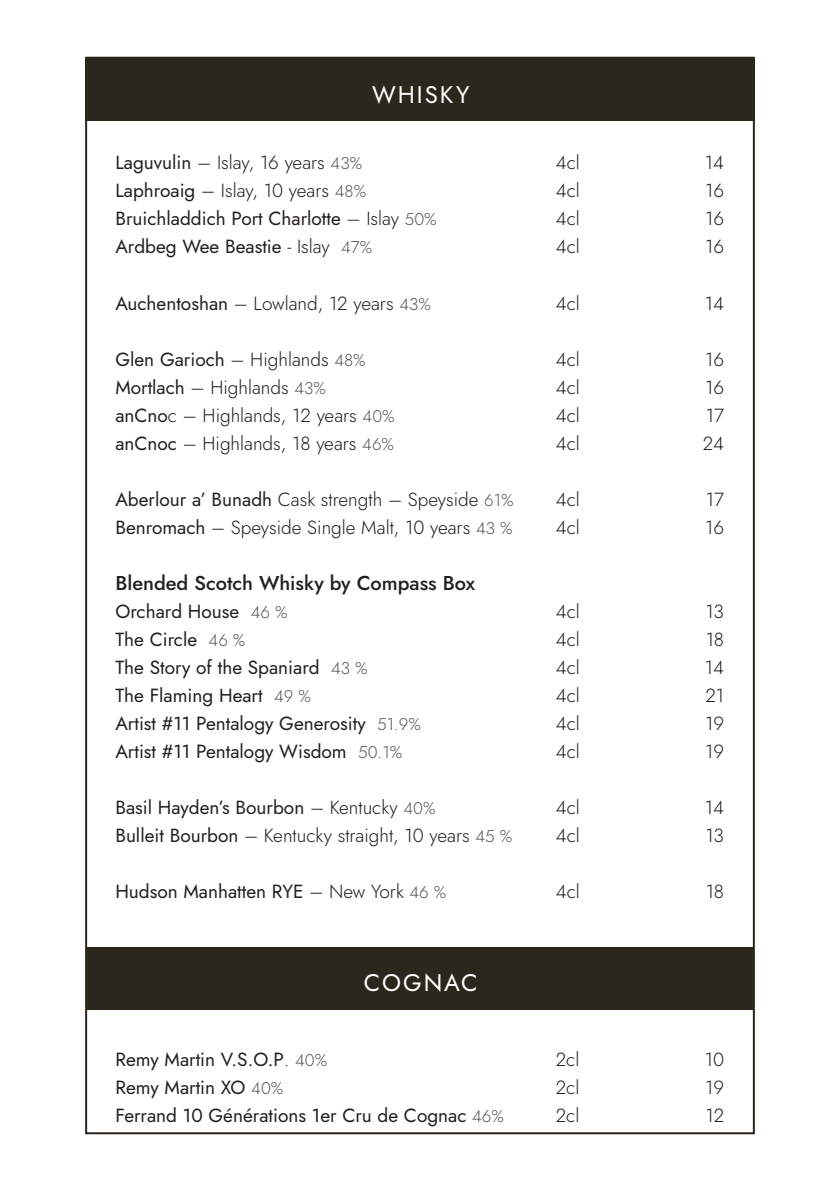
<style>
.page{position:relative;width:840px;height:1191px;background:#fff}
.page>*{position:absolute;margin:0;border:0;box-sizing:border-box;transform-origin:0 0}
.t1{font:24px "Jost";letter-spacing:.08em;color:#fff}
.Grundtext{font:500 20px "Jost";color:#231f20}
.Grundtext-2{font:300 19px "Jost";color:#231f20}
.Grundtext-3{font:19px "Jost";color:#231f20}
.s1{font-weight:400}
.s2{font-size:17px;color:#57585a}
.s3{font-weight:300}
.s4{font-weight:300;font-size:17px;color:#57585a}
</style>
<div class="page">
<div style="left:87px;top:947px;width:665px;height:62px;background:#2b271d"></div>
<div style="left:85px;top:59px;width:669px;height:62px;background:#2b271d"></div>
<p class="t1" style="left:372px;top:78px;width:99px">WHISKY</p>
<p class="Grundtext-2" style="left:115px;top:150px;width:248px"><span class="s1">Laguvulin</span> – Islay, 16 years <span class="s2">43%</span></p>
<p class="Grundtext-2" style="left:555px;top:150px;width:25px">4cl</p>
<p class="Grundtext-2" style="left:704px;top:150px;width:21px">14</p>
<p class="Grundtext-2" style="left:115px;top:178px;width:252px"><span class="s1">Laphroaig</span> – Islay, 10 years <span class="s2">48%</span></p>
<p class="Grundtext-2" style="left:555px;top:178px;width:25px">4cl</p>
<p class="Grundtext-2" style="left:704px;top:178px;width:20px">16</p>
<p class="Grundtext-3" style="left:115px;top:206px;width:322px">Bruichladdich Port Charlotte <span class="s3">– Islay</span> <span class="s4">50%</span></p>
<p class="Grundtext-2" style="left:555px;top:206px;width:25px">4cl</p>
<p class="Grundtext-2" style="left:704px;top:206px;width:20px">16</p>
<p class="Grundtext-3" style="left:115px;top:234px;width:258px">Ardbeg Wee Beastie <span class="s3">- Islay</span> <span class="s4">47%</span></p>
<p class="Grundtext-2" style="left:555px;top:234px;width:25px">4cl</p>
<p class="Grundtext-2" style="left:704px;top:234px;width:20px">16</p>
<p class="Grundtext-2" style="left:115px;top:290px;width:317px"><span class="s1">Auchentoshan</span> – Lowland, 12 years <span class="s2">43%</span></p>
<p class="Grundtext-2" style="left:555px;top:290px;width:25px">4cl</p>
<p class="Grundtext-2" style="left:704px;top:290px;width:21px">14</p>
<p class="Grundtext-3" style="left:115px;top:346px;width:251px">Glen Garioch <span class="s3">– Highlands</span> <span class="s4">48%</span></p>
<p class="Grundtext-2" style="left:555px;top:346px;width:25px">4cl</p>
<p class="Grundtext-2" style="left:704px;top:346px;width:20px">16</p>
<p class="Grundtext-2" style="left:115px;top:374px;width:212px"><span class="s1">Mortlach</span> – Highlands <span class="s2">43%</span></p>
<p class="Grundtext-2" style="left:555px;top:374px;width:25px">4cl</p>
<p class="Grundtext-2" style="left:704px;top:374px;width:20px">16</p>
<p class="Grundtext-2" style="left:115px;top:402px;width:280px"><span class="s1">anCno</span>c – Highlands, 12 years <span class="s2">40%</span></p>
<p class="Grundtext-2" style="left:555px;top:402px;width:25px">4cl</p>
<p class="Grundtext-2" style="left:705px;top:402px;width:20px">17</p>
<p class="Grundtext-2" style="left:115px;top:430px;width:280px"><span class="s1">anCnoc</span> – Highlands, 18 years <span class="s2">46%</span></p>
<p class="Grundtext-2" style="left:555px;top:430px;width:25px">4cl</p>
<p class="Grundtext-2" style="left:702px;top:430px;width:23px">24</p>
<p class="Grundtext-2" style="left:115px;top:486px;width:399px"><span class="s1">Aberlour a’ Bunadh</span> Cask strength – Speyside <span class="s2">61%</span></p>
<p class="Grundtext-2" style="left:555px;top:486px;width:25px">4cl</p>
<p class="Grundtext-2" style="left:705px;top:486px;width:20px">17</p>
<p class="Grundtext-2" style="left:115px;top:514px;width:398px"><span class="s1">Benromach</span> – Speyside Single Malt, 10 years <span class="s2">43 %</span></p>
<p class="Grundtext-2" style="left:555px;top:514px;width:25px">4cl</p>
<p class="Grundtext-2" style="left:704px;top:514px;width:20px">16</p>
<p class="Grundtext" style="left:115px;top:569px;width:361px">Blended Scotch Whisky by Compass Box</p>
<p class="Grundtext-3" style="left:115px;top:598px;width:174px">Orchard House <span class="s4">46 %</span></p>
<p class="Grundtext-2" style="left:555px;top:598px;width:25px">4cl</p>
<p class="Grundtext-2" style="left:705px;top:598px;width:20px">13</p>
<p class="Grundtext-3" style="left:115px;top:626px;width:131px">The Circle <span class="s4">46 %</span></p>
<p class="Grundtext-2" style="left:555px;top:626px;width:25px">4cl</p>
<p class="Grundtext-2" style="left:705px;top:626px;width:20px">18</p>
<p class="Grundtext-3" style="left:115px;top:654px;width:254px">The Story of the Spaniard <span class="s4">43 %</span></p>
<p class="Grundtext-2" style="left:555px;top:654px;width:25px">4cl</p>
<p class="Grundtext-2" style="left:704px;top:654px;width:21px">14</p>
<p class="Grundtext-3" style="left:115px;top:682px;width:197px">The Flaming Heart <span class="s4">49 %</span></p>
<p class="Grundtext-2" style="left:555px;top:682px;width:25px">4cl</p>
<p class="Grundtext-2" style="left:705px;top:682px;width:20px">21</p>
<p class="Grundtext-3" style="left:115px;top:710px;width:307px">Artist #11 Pentalogy Generosity <span class="s4">51.9%</span></p>
<p class="Grundtext-2" style="left:555px;top:710px;width:25px">4cl</p>
<p class="Grundtext-2" style="left:704px;top:710px;width:20px">19</p>
<p class="Grundtext-3" style="left:115px;top:738px;width:288px">Artist #11 Pentalogy Wisdom <span class="s4">50.1%</span></p>
<p class="Grundtext-2" style="left:555px;top:738px;width:25px">4cl</p>
<p class="Grundtext-2" style="left:704px;top:738px;width:20px">19</p>
<p class="Grundtext-3" style="left:115px;top:794px;width:321px">Basil Hayden’s Bourbon <span class="s3">– Kentucky</span> <span class="s4">40%</span></p>
<p class="Grundtext-2" style="left:555px;top:794px;width:25px">4cl</p>
<p class="Grundtext-2" style="left:704px;top:794px;width:21px">14</p>
<p class="Grundtext-2" style="left:115px;top:822px;width:398px"><span class="s1">Bulleit Bourbon</span> – Kentucky straight, 10 years <span class="s2">45 %</span></p>
<p class="Grundtext-2" style="left:555px;top:822px;width:25px">4cl</p>
<p class="Grundtext-2" style="left:705px;top:822px;width:20px">13</p>
<p class="Grundtext-3" style="left:115px;top:878px;width:332px">Hudson Manhatten RYE <span class="s3">– New York</span> <span class="s4">46 %</span></p>
<p class="Grundtext-2" style="left:555px;top:878px;width:25px">4cl</p>
<p class="Grundtext-2" style="left:705px;top:878px;width:20px">18</p>
<p class="t1" style="left:363px;top:966px;width:115px">COGNAC</p>
<p class="Grundtext-3" style="left:115px;top:1046px;width:213px">Remy Martin V.S.O.P<span class="s3">.</span> <span class="s4">40%</span></p>
<p class="Grundtext-2" style="left:555px;top:1046px;width:25px">2cl</p>
<p class="Grundtext-2" style="left:704px;top:1046px;width:21px">10</p>
<p class="Grundtext-3" style="left:115px;top:1074px;width:169px">Remy Martin XO <span class="s4">40%</span></p>
<p class="Grundtext-2" style="left:555px;top:1074px;width:25px">2cl</p>
<p class="Grundtext-2" style="left:704px;top:1074px;width:20px">19</p>
<p class="Grundtext-3" style="left:115px;top:1102px;width:390px">Ferrand 10 Générations 1er Cru de Cognac <span class="s4">46%</span></p>
<p class="Grundtext-2" style="left:555px;top:1102px;width:25px">2cl</p>
<p class="Grundtext-2" style="left:705px;top:1102px;width:20px">12</p>
</div>
